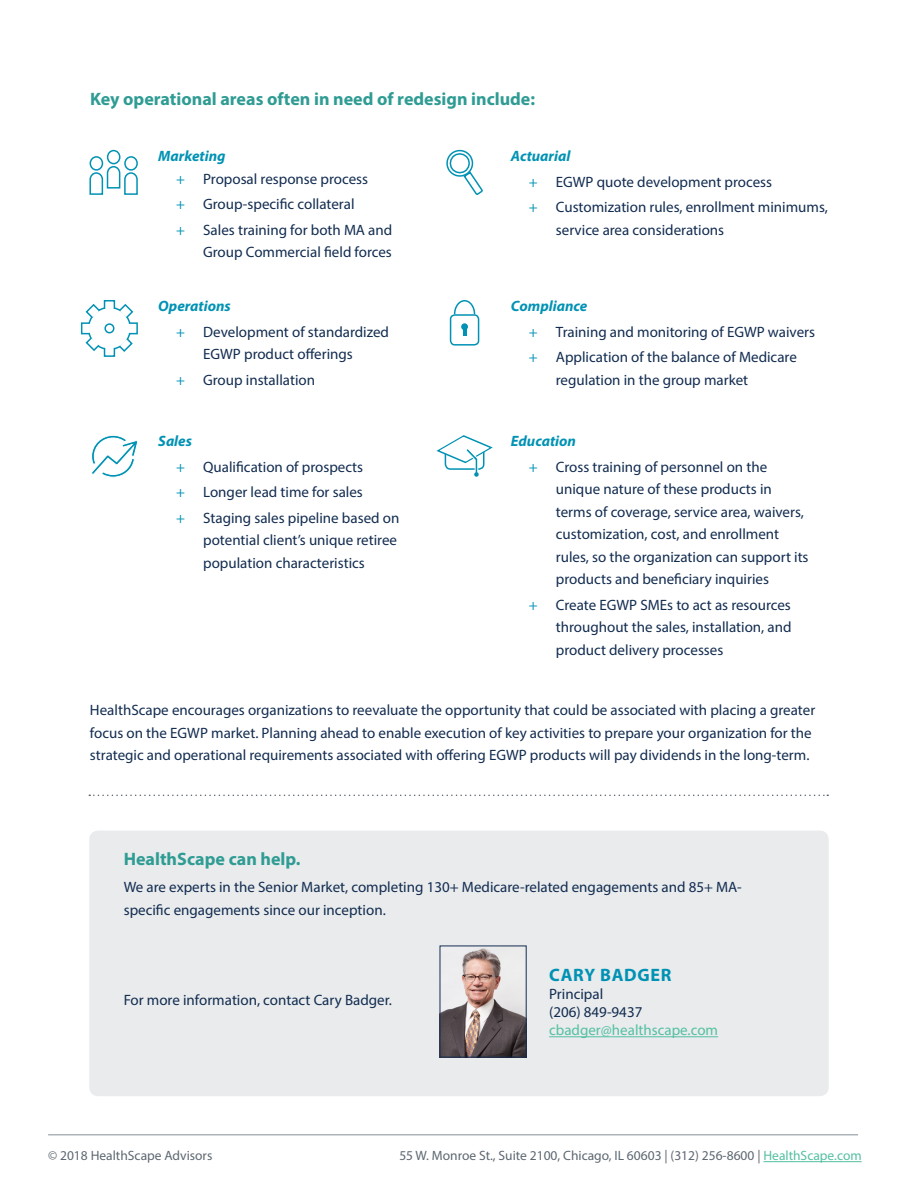
<style>
.page{position:relative;width:918px;height:1188px;background:#fff}
.page>*{position:absolute;margin:0;border:0;box-sizing:border-box;transform-origin:0 0}
.t1{font:700 18px "Myriad Pro";color:#2f9c94}
.t2{font:700 18px "Myriad Pro";letter-spacing:.04em;color:#0092b4}
.t3{font:15px/22.5px "Myriad Pro";color:#122c50}
.t4{font:15px "Myriad Pro";color:#54c0a1}
.t5{font:13.5px "Myriad Pro";color:#5d6771}
.s1{font-weight:700;font-style:italic;color:#0092b4}
.s2{color:#0092b4}
.s3{color:#54c0a1}
</style>
<div class="page">
<div style="left:89px;top:831px;width:740px;height:265px;background:#e9ebec;border-radius:9px"></div>
<hr style="left:763px;top:1161px;width:99px;height:1px;background:#54c0a1">
<hr style="left:48px;top:1134px;width:810px;height:2px;background:#5d6771">
<svg style="left:89px;top:795px;width:739px;height:1px"></svg>
<hr style="left:549px;top:1036px;width:169px;height:1px;background:#54c0a1">
<img style="left:442px;top:948px;width:82px;height:107px">
<div style="left:440px;top:946px;width:86px;height:111px;border:1px solid #122c50"></div>
<div style="left:450px;top:314px;width:29px;height:32px;border:2px solid #0092b4;border-radius:4px"></div>
<svg style="left:453px;top:300px;width:23px;height:16px"></svg>
<div style="left:461px;top:323px;width:7px;height:7px;background:#0092b4;border-radius:50%"></div>
<svg style="left:463px;top:330px;width:3px;height:6px"></svg>
<div style="left:90px;top:156px;width:13px;height:15px;border:2px solid #0092b4;border-radius:50%"></div>
<div style="left:107px;top:150px;width:13px;height:14px;border:2px solid #0092b4;border-radius:50%"></div>
<div style="left:124px;top:156px;width:14px;height:15px;border:2px solid #0092b4;border-radius:50%"></div>
<svg style="left:89px;top:165px;width:49px;height:30px"></svg>
<svg style="left:91px;top:435px;width:47px;height:43px"></svg>
<svg style="left:446px;top:149px;width:37px;height:46px"></svg>
<svg style="left:436px;top:435px;width:57px;height:42px"></svg>
<div style="left:88px;top:307px;width:43px;height:43px;border:2px solid #0092b4;border-radius:50%"></div>
<svg style="left:117px;top:304px;width:17px;height:16px"></svg>
<svg style="left:85px;top:336px;width:16px;height:15px"></svg>
<div style="left:104px;top:347px;width:11px;height:10px;background:#fff;border:2px solid #0092b4"></div>
<div style="left:104px;top:300px;width:11px;height:10px;background:#fff;border:2px solid #0092b4"></div>
<svg style="left:85px;top:304px;width:17px;height:16px"></svg>
<div style="left:81px;top:322px;width:10px;height:12px;background:#fff;border:2px solid #0092b4"></div>
<svg style="left:117px;top:337px;width:16px;height:15px"></svg>
<div style="left:128px;top:322px;width:10px;height:12px;background:#fff;border:2px solid #0092b4"></div>
<div style="left:104px;top:323px;width:10px;height:10px;border:2px solid #0092b4;border-radius:50%"></div>
<p class="t1" style="left:90px;top:87px;width:447px">Key operational areas often in need of redesign include:</p>
<p class="t3" style="left:176px;top:145px;width:193px;text-indent:-18px"><span class="s1">Marketing<br></span><span class="s2">+</span> Proposal response process</p>
<p class="t3" style="left:176px;top:191px;width:218px;line-height:25.5px"><span class="s2">+</span> Group-specific collateral<br><span class="s2">+</span> Sales training for both MA and</p>
<p class="t3" style="left:203px;top:241px;width:190px">Group Commercial field forces</p>
<p class="t3" style="left:176px;top:293px;width:214px;line-height:25.5px;text-indent:-18px"><span class="s1">Operations<br></span><span class="s2">+</span> Development of standardized</p>
<p class="t3" style="left:176px;top:341px;width:178px;line-height:25.5px;text-indent:27px">EGWP product offerings <span class="s2">+</span> Group installation</p>
<p class="t3" style="left:176px;top:428px;width:225px;line-height:25.5px;text-indent:-18px"><span class="s1">Sales<br></span><span class="s2">+</span> Qualification of prospects<br><span class="s2">+</span> Longer lead time for sales<br><span class="s2">+</span> Staging sales pipeline based on</p>
<p class="t3" style="left:203px;top:529px;width:195px">potential client’s unique retiree population characteristics</p>
<p class="t3" style="left:529px;top:143px;width:301px;line-height:25.5px;text-indent:-18px"><span class="s1">Actuarial<br></span><span class="s2">+</span> EGWP quote development process<br><span class="s2">+</span> Customization rules, enrollment minimums,</p>
<p class="t3" style="left:556px;top:218px;width:170px">service area considerations</p>
<p class="t3" style="left:529px;top:293px;width:288px;line-height:25.5px;text-indent:-18px"><span class="s1">Compliance<br></span><span class="s2">+</span> Training and monitoring of EGWP waivers <span class="s2">+</span> Application of the balance of Medicare</p>
<p class="t3" style="left:556px;top:368px;width:194px">regulation in the group market</p>
<p class="t3" style="left:529px;top:428px;width:240px;line-height:25.5px;text-indent:-18px"><span class="s1">Education<br></span><span class="s2">+</span> Cross training of personnel on the</p>
<p class="t3" style="left:556px;top:478px;width:254px">unique nature of these products in terms of coverage, service area, waivers, customization, cost, and enrollment rules, so the organization can support its products and beneficiary inquiries</p>
<p class="t3" style="left:556px;top:593px;width:237px;text-align:justify;text-indent:-27px"><span class="s2">+</span> Create EGWP SMEs to act as resources throughout the sales, installation, and product delivery processes</p>
<p class="t3" style="left:90px;top:699px;width:727px">HealthScape encourages organizations to reevaluate the opportunity that could be associated with placing a greater focus on the EGWP market. Planning ahead to enable execution of key activities to prepare your organization for the strategic and operational requirements associated with offering EGWP products will pay dividends in the long-term.</p>
<p class="t1" style="left:124px;top:847px;width:178px">HealthScape can help.</p>
<p class="t3" style="left:124px;top:876px;width:620px">We are experts in the Senior Market, completing 130+ Medicare-related engagements and 85+ MA&shy;specific engagements since our inception.</p>
<p class="t3" style="left:124px;top:988px;width:270px">For more information, contact Cary Badger.</p>
<p class="t2" style="left:549px;top:963px;width:124px">CARY BADGER</p>
<p class="t3" style="left:549px;top:985px;width:95px;line-height:18px">Principal<br>(206) 849-9437</p>
<p class="t4" style="left:549px;top:1021px;width:170px">cbadger@healthscape.com</p>
<p class="t5" style="left:48px;top:1147px;width:166px">© 2018 HealthScape Advisors</p>
<p class="t5" style="left:399px;top:1147px;width:464px">55 W. Monroe St., Suite 2100, Chicago, IL 60603 | (312) 256-8600 | <span class="s3">HealthScape.com</span></p>
</div>
